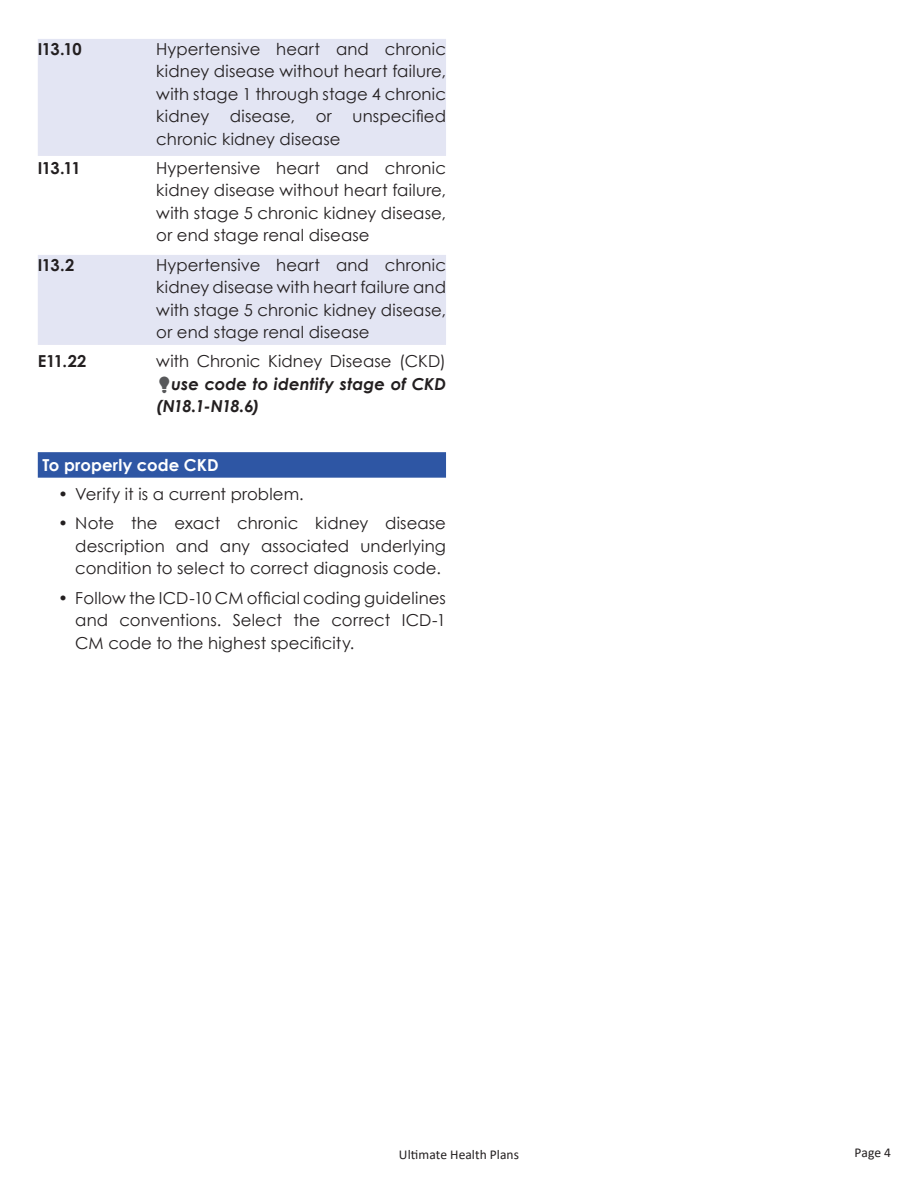
<style>
.page{position:relative;width:918px;height:1188px;background:#fff}
.page>*{position:absolute;margin:0;border:0;box-sizing:border-box;transform-origin:0 0}
.ICD_CHART_3liner{font:16.5px/22.5px "Century Gothic";letter-spacing:.005em;color:#231f20;text-align:justify}
._5_line_blu_rule{font:16.5px/22.5px "Century Gothic";letter-spacing:.01em;color:#231f20;text-align:justify}
._4_lINE_bLU{font:16.5px/22.5px "Century Gothic";letter-spacing:.005em;color:#231f20;text-align:justify}
.ICD_CHART_3liner-2{font:italic 700 16.5px "Century Gothic";letter-spacing:.005em;color:#231f20}
.Sub_Heading_WHITE{font:700 16.5px "Century Gothic";letter-spacing:.005em;color:#fff}
.ICD_CHART_3liner-3{font:700 16.5px "Century Gothic";letter-spacing:-.035em;color:#231f20}
._5_line_blu_rule-2{font:700 16.5px "Century Gothic";color:#231f20}
._4_lINE_bLU-2{font:700 16.5px "Century Gothic";color:#231f20}
.t1{font:13.5px "Calibri";letter-spacing:.005em;color:#231f20}
</style>
<div class="page">
<div style="left:38px;top:39px;width:408px;height:117px;background:#e3e5f3"></div>
<div style="left:38px;top:255px;width:408px;height:90px;background:#e3e5f3"></div>
<div style="left:38px;top:452px;width:408px;height:26px;background:#2e56a4"></div>
<p class="_5_line_blu_rule-2" style="left:38px;top:36px;width:45px">I13.10</p>
<p class="_5_line_blu_rule" style="left:156px;top:37px;width:291px">Hypertensive heart and chronic kidney disease without heart failure, with stage 1 through stage 4 chronic kidney</p>
<p class="_5_line_blu_rule" style="left:230px;top:105px;width:67px">disease,</p>
<p class="_5_line_blu_rule" style="left:316px;top:105px;width:18px">or</p>
<p class="_5_line_blu_rule" style="left:353px;top:105px;width:95px">unspecified</p>
<p class="_5_line_blu_rule" style="left:156px;top:127px;width:186px">chronic kidney disease</p>
<p class="ICD_CHART_3liner-3" style="left:38px;top:155px;width:44px">I13.11</p>
<p class="ICD_CHART_3liner" style="left:156px;top:156px;width:291px">Hypertensive heart and chronic kidney disease without heart failure, with stage 5 chronic kidney disease, or end stage renal disease</p>
<p class="_4_lINE_bLU-2" style="left:38px;top:252px;width:38px">I13.2</p>
<p class="_4_lINE_bLU" style="left:156px;top:253px;width:291px">Hypertensive heart and chronic kidney disease with heart failure and with stage 5 chronic kidney disease, or end stage renal disease</p>
<p class="ICD_CHART_3liner-3" style="left:38px;top:349px;width:50px">E11.22</p>
<p class="ICD_CHART_3liner" style="left:156px;top:350px;width:291px">with Chronic Kidney Disease (CKD)</p>
<p class="ICD_CHART_3liner-2" style="left:171px;top:371px;width:276px">use code to identify stage of CKD</p>
<p class="ICD_CHART_3liner-2" style="left:156px;top:394px;width:105px">(N18.1-N18.6)</p>
<p class="Sub_Heading_WHITE" style="left:42px;top:452px;width:178px">To properly code CKD</p>
<p class="ICD_CHART_3liner" style="left:58px;top:483px;width:247px">• Verify it is a current problem.</p>
<p class="ICD_CHART_3liner" style="left:75px;top:512px;width:372px;text-indent:-17px">• Note the exact chronic kidney disease description and any associated underlying condition to select to correct diagnosis code.</p>
<p class="ICD_CHART_3liner" style="left:75px;top:586px;width:372px;text-indent:-17px">• Follow the ICD-10 CM official coding guidelines and conventions. Select the correct ICD-1<br>CM code to the highest specificity.</p>
<p class="t1" style="left:399px;top:1145px;width:122px">Ultimate Health Plans</p>
<p class="t1" style="left:854px;top:1143px;width:38px">Page 4</p>
</div>
